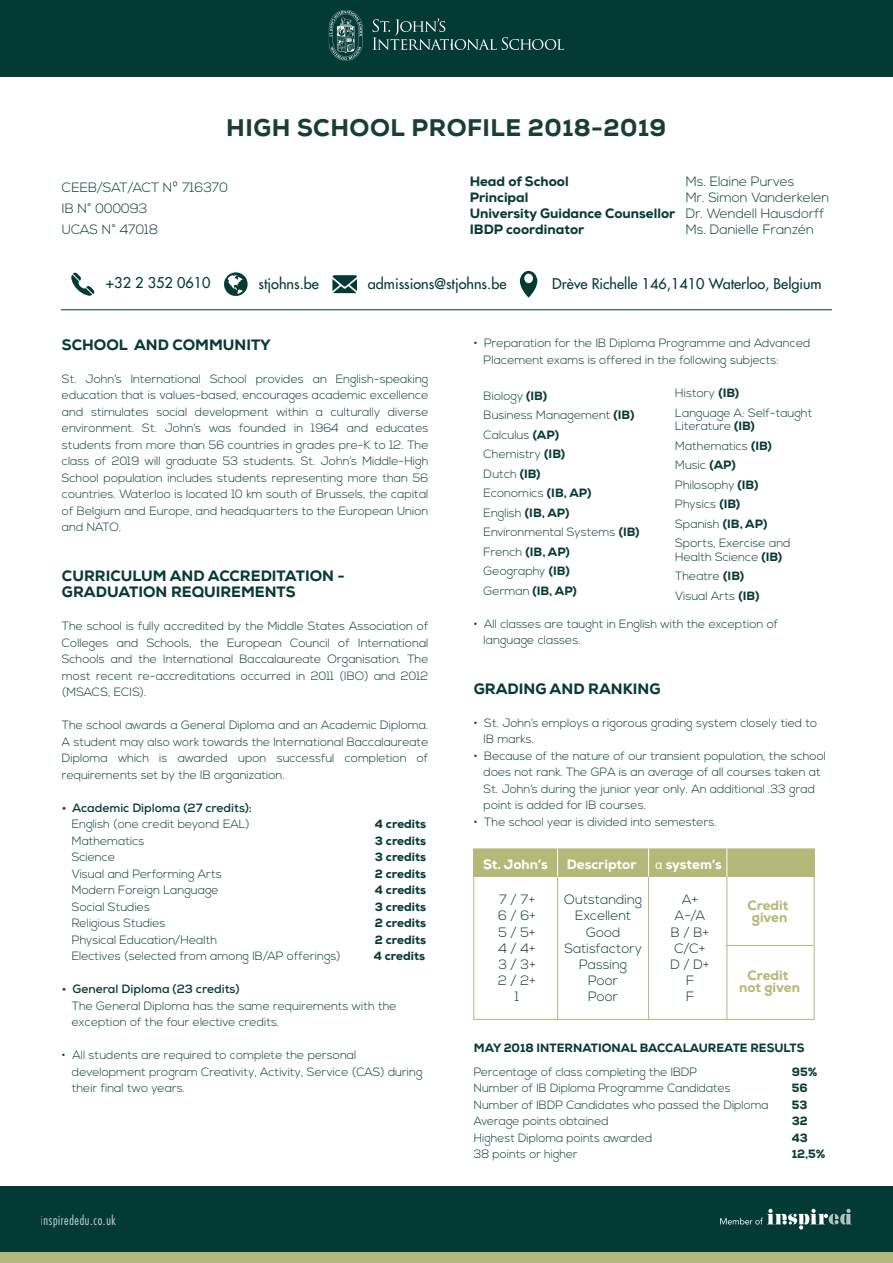
<style>
.page{position:relative;width:893px;height:1263px;background:#fff}
.page>*{position:absolute;margin:0;border:0;box-sizing:border-box;transform-origin:0 0}
.t1{font:800 24px "Nexa";letter-spacing:.02em;color:#183e35}
.t2{font:800 15px/16.5px "Nexa";color:#083a34}
.t3{font:500 14.4px "Futura Std";color:#033a34}
.t4{font:300 13.5px/16.2px "Nexa";color:#083a34;text-align:center}
.t5{font:800 13.5px/16.2px "Nexa";color:#083a34}
.t6{font:800 13.5px "Nexa";color:#fff}
.t7{font:800 13.5px/12px "Nexa";color:#b4b879;text-align:center}
.t8{font:300 condensed 13.05px "Futura Std";letter-spacing:.05em;color:#fff}
.t9{font:300 12px/16.5px "Nexa";color:#083a34}
.t10{font:800 12px "Nexa";color:#083a34}
.t11{font:700 12px "Nexa";color:#083a34}
.s1{font-weight:300}
.s2{font-weight:800}
.s3{font-family:"Myriad Pro";font-weight:400}
</style>
<div class="page">
<div style="left:0;top:1248px;width:893px;height:15px;background:#b4b879"></div>
<div style="left:0;top:0;width:893px;height:76px;background:#033a34"></div>
<svg style="left:373px;top:18px;width:191px;height:32px"></svg>
<svg style="left:329px;top:10px;width:34px;height:51px"></svg>
<div style="left:0;top:1186px;width:893px;height:66px;background:#033a34"></div>
<svg style="left:720px;top:1209px;width:132px;height:20px"></svg>
<hr style="left:61px;top:309px;width:771px;height:1px;background:#083a34">
<div style="left:473px;top:848px;width:341px;height:172px;border:1px solid #b4b879"></div>
<hr style="left:557px;top:849px;width:1px;height:170px;background:#b4b879">
<hr style="left:648px;top:849px;width:1px;height:170px;background:#b4b879">
<hr style="left:726px;top:872px;width:1px;height:147px;background:#b4b879">
<div style="left:474px;top:849px;width:341px;height:28px;background:#b4b879"></div>
<hr style="left:726px;top:945px;width:87px;height:1px;background:#b4b879">
<svg style="left:557px;top:848px;width:1px;height:28px"></svg>
<svg style="left:648px;top:848px;width:1px;height:28px"></svg>
<svg style="left:726px;top:848px;width:1px;height:29px"></svg>
<svg style="left:71px;top:272px;width:24px;height:24px"></svg>
<svg style="left:224px;top:272px;width:24px;height:24px"></svg>
<svg style="left:332px;top:275px;width:25px;height:18px"></svg>
<svg style="left:520px;top:271px;width:17px;height:26px"></svg>
<h1 class="t1" style="left:226px;top:112px;width:441px">HIGH SCHOOL PROFILE 2018-2019</h1>
<p class="t4" style="left:62px;top:178px;width:168px;line-height:21px;text-align:left">CEEB/SAT/ACT Nº 716370<br>IB N° 000093<br>UCAS N° 47018</p>
<p class="t5" style="left:470px;top:173px;width:100px">Head of School</p>
<p class="t4" style="left:686px;top:174px;width:110px">Ms. Elaine Purves</p>
<p class="t5" style="left:470px;top:189px;width:60px">Principal</p>
<p class="t5" style="left:470px;top:189px;width:361px;text-indent:216px"><span class="s1">Mr. Simon Vanderkelen<br></span>University Guidance Counsellor <span class="s1">Dr. Wendell Hausdorff<br></span>IBDP coordinator</p>
<p class="t4" style="left:686px;top:222px;width:130px">Ms. Danielle Franzén</p>
<p class="t3" style="left:106px;top:274px;width:106px">+32 2 352 0610</p>
<p class="t3" style="left:258px;top:274px;width:62px">stjohns.be</p>
<p class="t3" style="left:368px;top:274px;width:140px">admissions@stjohns.be</p>
<p class="t3" style="left:552px;top:274px;width:271px">Drève Richelle 146,1410 Waterloo, Belgium</p>
<p class="t2" style="left:62px;top:336px;width:210px">SCHOOL AND COMMUNITY</p>
<p class="t9" style="left:62px;top:371px;width:368px;text-align:justify">St. John’s International School provides an English-speaking education that is values-based, encourages academic excellence and stimulates social development within a culturally diverse environment. St. John’s was founded in 1964 and educates students from more than 56 countries in grades pre-K to 12. The class of 2019 will graduate 53 students. St. John’s Middle-High School population includes students representing more than 56 countries. Waterloo is located 10 km south of Brussels, the capital of Belgium and Europe, and headquarters to the European Union and NATO.</p>
<p class="t2" style="left:62px;top:567px;width:285px">CURRICULUM AND ACCREDITATION -<br>GRADUATION REQUIREMENTS</p>
<p class="t9" style="left:62px;top:618px;width:368px;text-align:justify">The school is fully accredited by the Middle States Association of Colleges and Schools, the European Council of International Schools and the International Baccalaureate Organisation. The most recent re-accreditations occurred in 2011 (IBO) and 2012 (MSACS, ECIS).</p>
<p class="t9" style="left:62px;top:717px;width:368px;text-align:justify">The school awards a General Diploma and an Academic Diploma.<br>A student may also work towards the International Baccalaureate Diploma which is awarded upon successful completion of requirements set by the IB organization.</p>
<p class="t11" style="left:62px;top:800px;width:192px">• Academic Diploma (27 credits):</p>
<p class="t9" style="left:72px;top:816px;width:179px">English (one credit beyond EAL)</p>
<p class="t10" style="left:375px;top:816px;width:53px">4 credits</p>
<p class="t9" style="left:72px;top:833px;width:74px">Mathematics</p>
<p class="t10" style="left:375px;top:833px;width:53px">3 credits</p>
<p class="t9" style="left:72px;top:849px;width:45px">Science</p>
<p class="t10" style="left:375px;top:849px;width:53px">3 credits</p>
<p class="t9" style="left:72px;top:866px;width:152px">Visual and Performing Arts</p>
<p class="t10" style="left:375px;top:866px;width:53px">2 credits</p>
<p class="t9" style="left:72px;top:882px;width:148px">Modern Foreign Language</p>
<p class="t10" style="left:375px;top:882px;width:53px">4 credits</p>
<p class="t9" style="left:72px;top:899px;width:80px">Social Studies</p>
<p class="t10" style="left:375px;top:899px;width:53px">3 credits</p>
<p class="t9" style="left:72px;top:915px;width:95px">Religious Studies</p>
<p class="t10" style="left:375px;top:915px;width:53px">2 credits</p>
<p class="t9" style="left:72px;top:932px;width:147px">Physical Education/Health</p>
<p class="t10" style="left:375px;top:932px;width:53px">2 credits</p>
<p class="t9" style="left:72px;top:948px;width:270px">Electives (selected from among IB/AP offerings)</p>
<p class="t10" style="left:374px;top:948px;width:53px">4 credits</p>
<p class="t11" style="left:62px;top:981px;width:179px">• General Diploma (23 credits)</p>
<p class="t9" style="left:72px;top:998px;width:326px">The General Diploma has the same requirements with the exception of the four elective credits.</p>
<p class="t9" style="left:72px;top:1047px;width:352px;text-indent:-10px">• All students are required to complete the personal development program Creativity, Activity, Service (CAS) during their final two years.</p>
<p class="t8" style="left:41px;top:1213px;width:77px">inspirededu.co.uk</p>
<p class="t9" style="left:484px;top:336px;width:328px;text-indent:-10px">• Preparation for the IB Diploma Programme and Advanced<br>Placement exams is offered in the following subjects:</p>
<p class="t9" style="left:484px;top:387px;width:157px;line-height:19.5px">Biology <span class="s2">(IB)<br></span>Business Management <span class="s2">(IB)<br></span>Calculus <span class="s2">(AP)<br></span>Chemistry <span class="s2">(IB)<br></span>Dutch <span class="s2">(IB)<br></span>Economics <span class="s2">(IB, AP)<br></span>English <span class="s2">(IB, AP)<br></span>Environmental Systems <span class="s2">(IB)<br></span>French <span class="s2">(IB, AP)<br></span>Geography <span class="s2">(IB)<br></span>German <span class="s2">(IB, AP)</span></p>
<p class="t9" style="left:484px;top:616px;width:296px;text-indent:-10px">• All classes are taught in English with the exception of language classes.</p>
<p class="t2" style="left:474px;top:680px;width:188px">GRADING AND RANKING</p>
<p class="t9" style="left:484px;top:715px;width:335px;text-indent:-10px">• St. John’s employs a rigorous grading system closely tied to<br>IB marks.</p>
<p class="t9" style="left:484px;top:748px;width:344px;text-indent:-10px">• Because of the nature of our transient population, the school does not rank. The GPA is an average of all courses taken at St. John’s during the junior year only. An additional .33 grad point is added for IB courses.</p>
<p class="t9" style="left:474px;top:814px;width:244px">• The school year is divided into semesters.</p>
<p class="t6" style="left:483px;top:855px;width:66px">St. John’s</p>
<p class="t6" style="left:567px;top:855px;width:71px">Descriptor</p>
<p class="t6" style="left:655px;top:855px;width:68px"><span class="s3">α</span> system’s</p>
<p class="t4" style="left:498px;top:892px;width:39px">7 / 7+<br>6 / 6+<br>5 / 5+<br>4 / 4+<br>3 / 3+<br>2 / 2+<br>1</p>
<p class="t4" style="left:564px;top:892px;width:79px">Outstanding<br>Excellent<br>Good<br>Satisfactory<br>Passing<br>Poor<br>Poor</p>
<p class="t4" style="left:670px;top:892px;width:41px">A+<br>A-/A<br>B / B+<br>C/C+<br>D / D+<br>F<br>F</p>
<p class="t7" style="left:747px;top:900px;width:42px">Credit given</p>
<p class="t9" style="left:675px;top:384px;width:139px;line-height:19.5px">History <span class="s2">(IB)<br></span>Language A: Self-taught</p>
<p class="t9" style="left:675px;top:417px;width:117px;line-height:19.5px">Literature <span class="s2">(IB)<br></span>Mathematics <span class="s2">(IB)<br></span>Music <span class="s2">(AP)<br></span>Philosophy <span class="s2">(IB)<br></span>Physics <span class="s2">(IB)<br></span>Spanish <span class="s2">(IB, AP)<br></span>Sports, Exercise and</p>
<p class="t9" style="left:675px;top:547px;width:109px;line-height:19.5px">Health Science <span class="s2">(IB)<br></span>Theatre <span class="s2">(IB)<br></span>Visual Arts <span class="s2">(IB)</span></p>
<p class="t7" style="left:739px;top:969px;width:62px">Credit not given</p>
<p class="t10" style="left:474px;top:1040px;width:332px">MAY 2018 INTERNATIONAL BACCALAUREATE RESULTS</p>
<p class="t9" style="left:474px;top:1064px;width:225px">Percentage of class completing the IBDP</p>
<p class="t10" style="left:792px;top:1064px;width:27px">95%</p>
<p class="t9" style="left:474px;top:1080px;width:258px">Number of IB Diploma Programme Candidates</p>
<p class="t10" style="left:792px;top:1080px;width:17px">56</p>
<p class="t9" style="left:474px;top:1097px;width:296px">Number of IBDP Candidates who passed the Diploma</p>
<p class="t10" style="left:792px;top:1097px;width:17px">53</p>
<p class="t9" style="left:474px;top:1113px;width:136px">Average points obtained</p>
<p class="t10" style="left:792px;top:1113px;width:17px">32</p>
<p class="t9" style="left:474px;top:1130px;width:180px">Highest Diploma points awarded</p>
<p class="t10" style="left:792px;top:1130px;width:18px">43</p>
<p class="t9" style="left:474px;top:1146px;width:105px">38 points or higher</p>
<p class="t10" style="left:792px;top:1146px;width:35px">12,5%</p>
</div>
